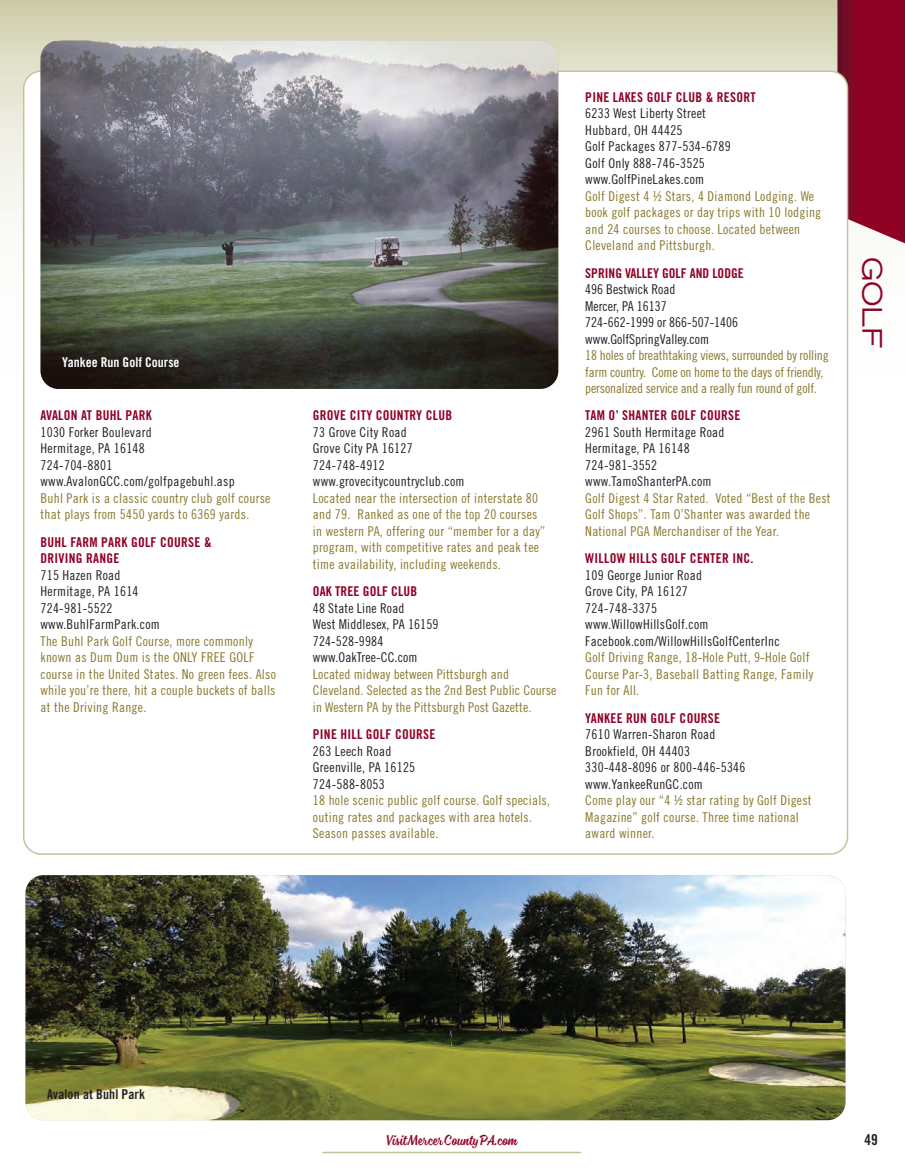
<style>
.page{position:relative;width:905px;height:1175px;background:#fff}
.page>*{position:absolute;margin:0;border:0;box-sizing:border-box;transform-origin:0 0}
.t1{font:expanded 27px "Trade Gothic LH";color:#900126}
.t2{font:15px "Blonde Script";color:#900126}
.t3{font:15px "Trade Gothic Bold Cond Twenty";color:#231f20}
.t4{font:13.5px/16.5px "Trade Gothic Cond Eighteen";letter-spacing:.02em;color:#88792d}
.t5{font:13.5px/16.5px "Trade Gothic Cond Eighteen";letter-spacing:.02em;color:#231f20}
.t6{font:13.5px/16.5px "Trade Gothic Bold Cond Twenty";letter-spacing:.02em;color:#900126}
.t7{font:13.5px/16.5px "Trade Gothic Cond Eighteen";letter-spacing:-.01em;color:#88792d}
.t8{font:13.5px/16.5px "Trade Gothic Cond Eighteen";color:#231f20}
.t9{font:13.5px "Trade Gothic Bold Cond Twenty";color:#900126}
.t10{font:13.5px "Trade Gothic Bold Cond Twenty";color:#fff}
.t11{font:13.5px "Trade Gothic Bold Cond Twenty";letter-spacing:.01em;color:#231f20}
</style>
<div class="page">
<svg style="left:0;top:0;width:849px;height:584px"></svg>
<svg style="left:837px;top:0;width:67px;height:249px;background:#931635"></svg>
<hr style="left:322px;top:1151px;width:259px;height:2px;background:#c6c39b">
<div style="left:24px;top:71px;width:823px;height:783px;background:#fff;border-radius:17px"></div>
<img style="left:40px;top:40px;width:518px;height:349px">
<img style="left:25px;top:875px;width:820px;height:245px">
<p class="t10" style="left:62px;top:354px;width:119px">Yankee Run Golf Course</p>
<p class="t6" style="left:40px;top:407px;width:113px">AVALON AT BUHL PARK</p>
<p class="t5" style="left:40px;top:424px;width:196px">1030 Forker Boulevard<br>Hermitage, PA 16148<br>724-704-8801 www.AvalonGCC.com/golfpagebuhl.asp</p>
<p class="t4" style="left:40px;top:490px;width:231px">Buhl Park is a classic country club golf course that plays from 5450 yards to 6369 yards.</p>
<p class="t6" style="left:40px;top:533px;width:172px">BUHL FARM PARK GOLF COURSE &amp;<br>DRIVING RANGE</p>
<p class="t5" style="left:40px;top:566px;width:121px">715 Hazen Road<br>Hermitage, PA 1614<br>724-981-5522 www.BuhlFarmPark.com</p>
<p class="t4" style="left:40px;top:632px;width:237px">The Buhl Park Golf Course, more commonly known as Dum Dum is the ONLY FREE GOLF course in the United States. No green fees. Also while you’re there, hit a couple buckets of balls at the Driving Range.</p>
<p class="t6" style="left:313px;top:407px;width:141px">GROVE CITY COUNTRY CLUB</p>
<p class="t5" style="left:313px;top:424px;width:153px">73 Grove City Road<br>Grove City PA 16127<br>724-748-4912 www.grovecitycountryclub.com</p>
<p class="t4" style="left:313px;top:489px;width:234px">Located near the intersection of interstate 80 and 79. Ranked as one of the top 20 courses in western PA, offering our “member for a day” program, with competitive rates and peak tee time availability, including weekends.</p>
<p class="t6" style="left:313px;top:583px;width:106px">OAK TREE GOLF CLUB</p>
<p class="t5" style="left:313px;top:599px;width:127px">48 State Line Road<br>West Middlesex, PA 16159<br>724-528-9984 www.OakTree-CC.com</p>
<p class="t4" style="left:313px;top:665px;width:245px">Located midway between Pittsburgh and<br>Cleveland. Selected as the 2nd Best Public Course in Western PA by the Pittsburgh Post Gazette.</p>
<p class="t6" style="left:313px;top:726px;width:124px">PINE HILL GOLF COURSE</p>
<p class="t5" style="left:313px;top:742px;width:104px">263 Leech Road<br>Greenville, PA 16125<br>724-588-8053</p>
<p class="t4" style="left:313px;top:792px;width:239px">18 hole scenic public golf course. Golf specials, outing rates and packages with area hotels.<br>Season passes available.</p>
<p class="t6" style="left:585px;top:89px;width:172px">PINE LAKES GOLF CLUB &amp; RESORT</p>
<p class="t5" style="left:585px;top:105px;width:147px">6233 West Liberty Street<br>Hubbard, OH 44425<br>Golf Packages 877-534-6789<br>Golf Only 888-746-3525 www.GolfPineLakes.com</p>
<p class="t4" style="left:585px;top:187px;width:237px">Golf Digest 4 ½ Stars, 4 Diamond Lodging. We book golf packages or day trips with 10 lodging and 24 courses to choose. Located between Cleveland and Pittsburgh.</p>
<p class="t9" style="left:585px;top:264px;width:160px">SPRING VALLEY GOLF AND LODGE</p>
<p class="t8" style="left:585px;top:281px;width:154px">496 Bestwick Road<br>Mercer, PA 16137<br>724-662-1999 or 866-507-1406 www.GolfSpringValley.com</p>
<p class="t7" style="left:585px;top:347px;width:245px">18 holes of breathtaking views, surrounded by rolling farm country. Come on home to the days of friendly, personalized service and a really fun round of golf.</p>
<p class="t6" style="left:585px;top:407px;width:156px">TAM O’ SHANTER GOLF COURSE</p>
<p class="t5" style="left:585px;top:424px;width:141px">2961 South Hermitage Road<br>Hermitage, PA 16148<br>724-981-3552 www.TamoShanterPA.com</p>
<p class="t4" style="left:585px;top:489px;width:247px">Golf Digest 4 Star Rated. Voted “Best of the Best<br>Golf Shops”. Tam O’Shanter was awarded the<br>National PGA Merchandiser of the Year.</p>
<p class="t6" style="left:585px;top:550px;width:170px">WILLOW HILLS GOLF CENTER INC.</p>
<p class="t5" style="left:585px;top:566px;width:196px">109 George Junior Road<br>Grove City, PA 16127<br>724-748-3375 www.WillowHillsGolf.com<br>Facebook.com/WillowHillsGolfCenterInc</p>
<p class="t4" style="left:585px;top:649px;width:229px">Golf Driving Range, 18-Hole Putt, 9-Hole Golf<br>Course Par-3, Baseball Batting Range, Family<br>Fun for All.</p>
<p class="t6" style="left:585px;top:709px;width:136px">YANKEE RUN GOLF COURSE</p>
<p class="t5" style="left:585px;top:726px;width:162px">7610 Warren-Sharon Road<br>Brookfield, OH 44403<br>330-448-8096 or 800-446-5346 www.YankeeRunGC.com</p>
<p class="t4" style="left:585px;top:792px;width:228px">Come play our “4 ½ star rating by Golf Digest<br>Magazine” golf course. Three time national award winner.</p>
<h1 class="t1" style="left:890px;top:256px;width:93px;rotate:90deg">GOLF</h1>
<p class="t11" style="left:47px;top:1085px;width:100px">Avalon at Buhl Park</p>
<p class="t2" style="left:385px;top:1131px;width:134px">VisitMercerCountyPA.com</p>
<p class="t3" style="left:864px;top:1130px;width:15px">49</p>
</div>
